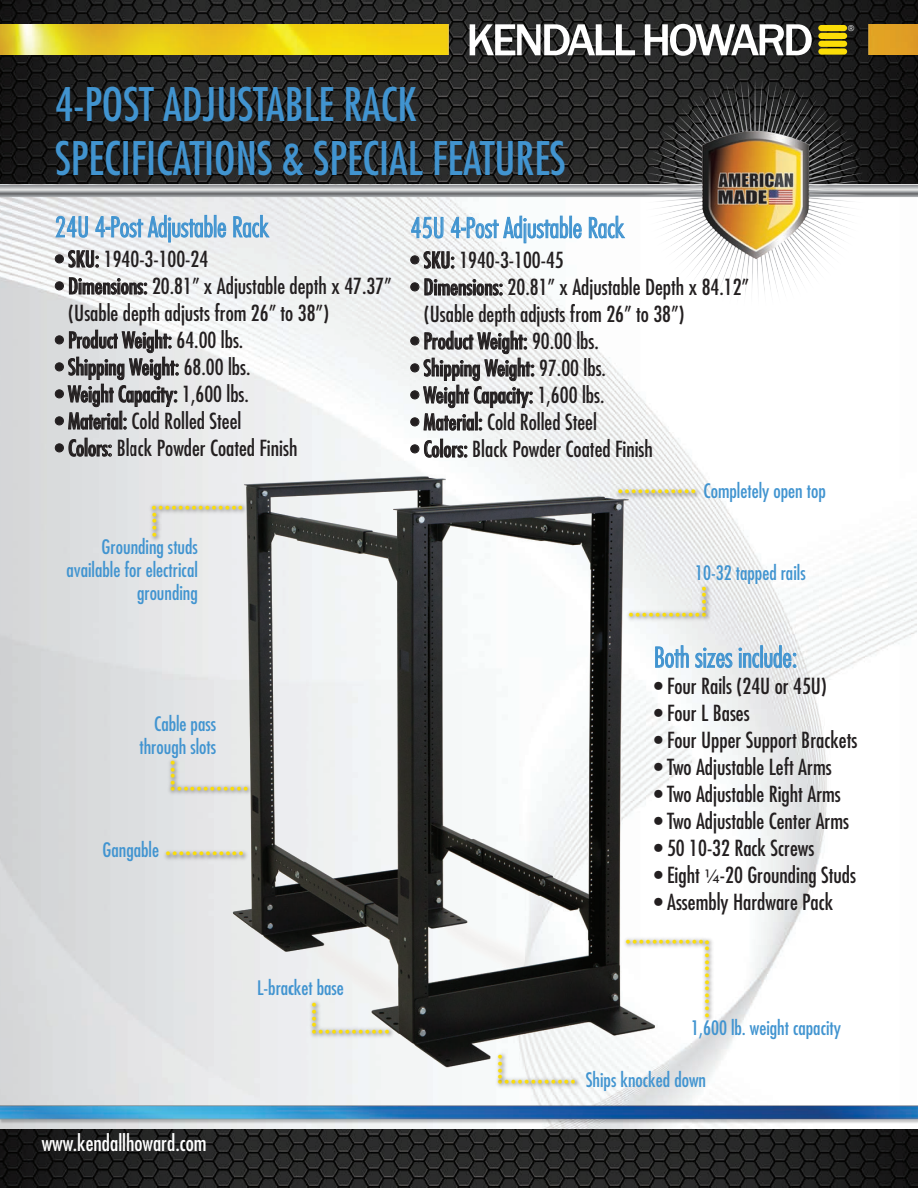
<style>
.page{position:relative;width:918px;height:1188px;background:#fff}
.page>*{position:absolute;margin:0;border:0;box-sizing:border-box;transform-origin:0 0}
.t1{font:condensed 45px/54px "Futura Std";color:#4194d0}
.t2{font:condensed 32.4px "Futura Std";color:#fadd0b}
.t3{font:300 condensed 27px "Futura Std";color:#4194d0}
.t4{font:condensed 21.6px/27px "Futura Std";color:#231f20}
.t5{font:condensed 21.6px "Futura Std";color:#fff}
.t6{font:condensed 19.5px/23.4px "Futura Std";color:#4194d0;text-align:right}
.t7{font:8.7px "Franklin Gothic";color:#fff}
.s1{font-size:19.5px;color:#4194d0}
.s2{font-family:"Futura";font-weight:500;font-stretch:normal;font-size:18px}
</style>
<div class="page">
<img style="left:0;top:219px;width:917px;height:859px">
<img style="left:0;top:1130px;width:918px;height:58px">
<img style="left:0;top:1078px;width:917px;height:68px">
<img style="left:0;top:99px;width:918px;height:41px">
<img style="left:0;top:0;width:918px;height:99px">
<img style="left:0;top:140px;width:918px;height:79px">
<img style="left:0;top:25px;width:918px;height:29px">
<svg style="left:470px;top:24px;width:165px;height:31px"></svg>
<svg style="left:645px;top:24px;width:167px;height:32px"></svg>
<div style="left:818px;top:25px;width:29px;height:6px;background:#fbdd07;border-radius:3px"></div>
<div style="left:818px;top:33px;width:29px;height:6px;background:#fbdd07;border-radius:3px"></div>
<div style="left:818px;top:41px;width:29px;height:6px;background:#fbdd07;border-radius:3px"></div>
<div style="left:818px;top:48px;width:29px;height:7px;background:#fbdd07;border-radius:3px"></div>
<img style="left:645px;top:80px;width:220px;height:225px">
<div style="left:55px;top:255px;width:9px;height:8px;border:1px solid #231f20;border-radius:50%"></div>
<svg style="left:68px;top:250px;width:31px;height:18px"></svg>
<div style="left:55px;top:282px;width:9px;height:8px;border:1px solid #231f20;border-radius:50%"></div>
<svg style="left:69px;top:277px;width:78px;height:18px"></svg>
<div style="left:55px;top:336px;width:9px;height:8px;border:1px solid #231f20;border-radius:50%"></div>
<div style="left:55px;top:363px;width:9px;height:8px;border:1px solid #231f20;border-radius:50%"></div>
<div style="left:55px;top:390px;width:9px;height:8px;border:1px solid #231f20;border-radius:50%"></div>
<div style="left:55px;top:417px;width:9px;height:8px;border:1px solid #231f20;border-radius:50%"></div>
<svg style="left:68px;top:326px;width:111px;height:104px;background:#b2b2b4"></svg>
<div style="left:55px;top:444px;width:9px;height:8px;border:1px solid #231f20;border-radius:50%"></div>
<svg style="left:68px;top:438px;width:40px;height:19px"></svg>
<div style="left:411px;top:256px;width:8px;height:8px;border:1px solid #231f20;border-radius:50%"></div>
<svg style="left:423px;top:251px;width:31px;height:18px"></svg>
<div style="left:411px;top:283px;width:8px;height:8px;border:1px solid #231f20;border-radius:50%"></div>
<svg style="left:424px;top:278px;width:79px;height:18px"></svg>
<div style="left:411px;top:337px;width:8px;height:8px;border:1px solid #231f20;border-radius:50%"></div>
<div style="left:411px;top:364px;width:8px;height:8px;border:1px solid #231f20;border-radius:50%"></div>
<div style="left:411px;top:391px;width:8px;height:8px;border:1px solid #231f20;border-radius:50%"></div>
<div style="left:411px;top:418px;width:8px;height:8px;border:1px solid #231f20;border-radius:50%"></div>
<svg style="left:423px;top:327px;width:111px;height:99px"></svg>
<svg style="left:55px;top:216px;width:33px;height:22px"></svg>
<div style="left:168px;top:223px;width:3px;height:19px;border:1px solid #4194d0"></div>
<svg style="left:95px;top:215px;width:131px;height:23px;background:#b3cee3"></svg>
<svg style="left:233px;top:215px;width:37px;height:23px"></svg>
<svg style="left:411px;top:217px;width:33px;height:22px"></svg>
<svg style="left:451px;top:216px;width:131px;height:27px"></svg>
<svg style="left:589px;top:216px;width:36px;height:22px"></svg>
<img style="left:108px;top:426px;width:675px;height:675px">
<img style="left:612px;top:461px;width:130px;height:56px">
<img style="left:585px;top:591px;width:130px;height:57px">
<img style="left:674px;top:496px;width:56px;height:130px">
<img style="left:122px;top:485px;width:130px;height:56px">
<img style="left:160px;top:823px;width:129px;height:56px">
<img style="left:164px;top:766px;width:130px;height:56px">
<div style="left:149px;top:670px;width:57px;height:130px;background:#e0e2e4"></div>
<img style="left:582px;top:919px;width:130px;height:56px">
<img style="left:492px;top:1059px;width:129px;height:56px">
<img style="left:477px;top:965px;width:56px;height:130px">
<svg style="left:655px;top:645px;width:34px;height:23px"></svg>
<svg style="left:695px;top:648px;width:38px;height:20px"></svg>
<svg style="left:739px;top:645px;width:57px;height:23px"></svg>
<div style="left:131px;top:422px;width:56px;height:130px;background:#e5e5e7"></div>
<img style="left:684px;top:933px;width:56px;height:130px">
<img style="left:305px;top:1008px;width:130px;height:56px">
<img style="left:291px;top:913px;width:56px;height:130px">
<svg style="left:171px;top:761px;width:77px;height:30px;background:#dcddde"></svg>
<svg style="left:498px;top:1055px;width:77px;height:29px"></svg>
<svg style="left:153px;top:513px;width:3px;height:23px"></svg>
<svg style="left:312px;top:1003px;width:77px;height:30px"></svg>
<h1 class="t1" style="left:55px;top:77px;width:512px">4-POST ADJUSTABLE RACK<br>SPECIFICATIONS &amp; SPECIAL FEATURES</h1>
<p class="t3" style="left:55px;top:211px;width:215px">24U 4-Post Adjustable Rack</p>
<p class="t3" style="left:410px;top:212px;width:215px">45U 4-Post Adjustable Rack</p>
<p class="t4" style="left:55px;top:245px;width:155px">• SKU: 1940-3-100-24</p>
<p class="t4" style="left:68px;top:272px;width:325px;text-indent:-13px">• Dimensions: 20.81” x Adjustable depth x 47.37” (Usable depth adjusts from 26” to 38”)</p>
<p class="t4" style="left:55px;top:326px;width:190px">• Product Weight: 64.00 lbs.</p>
<p class="t4" style="left:55px;top:353px;width:197px">• Shipping Weight: 68.00 lbs.</p>
<p class="t4" style="left:55px;top:380px;width:196px">• Weight Capacity: 1,600 lbs.</p>
<p class="t4" style="left:55px;top:407px;width:188px">• Material: Cold Rolled Steel</p>
<p class="t4" style="left:55px;top:434px;width:244px">• Colors: Black Powder Coated Finish</p>
<h2 class="t2" style="left:244px;top:538px;width:94px;rotate:-180deg">..............</h2>
<p class="t6" style="left:66px;top:534px;width:133px">Grounding studs available for electrical grounding</p>
<p class="t4" style="left:411px;top:246px;width:155px">• SKU: 1940-3-100-45</p>
<p class="t4" style="left:424px;top:273px;width:327px;text-indent:-13px">• Dimensions: 20.81” x Adjustable Depth x 84.12” (Usable depth adjusts from 26” to 38”)</p>
<p class="t4" style="left:411px;top:327px;width:190px">• Product Weight: 90.00 lbs.</p>
<p class="t4" style="left:411px;top:354px;width:197px">• Shipping Weight: 97.00 lbs.</p>
<p class="t4" style="left:411px;top:381px;width:196px">• Weight Capacity: 1,600 lbs.</p>
<p class="t4" style="left:411px;top:408px;width:188px">• Material: Cold Rolled Steel</p>
<p class="t4" style="left:411px;top:435px;width:244px">• Colors: Black Powder Coated Finish</p>
<p class="t6" style="left:617px;top:479px;width:210px"><sup>............</sup> Completely open top</p>
<p class="t6" style="left:695px;top:561px;width:112px">10-32 tapped rails</p>
<h2 class="t2" style="left:708px;top:644px;width:81px;rotate:-180deg">............</h2>
<h2 class="t2" style="left:675px;top:612px;width:28px;rotate:-90deg">....</h2>
<p class="t7" style="left:848px;top:23px;width:8px">®</p>
<p class="t6" style="left:139px;top:712px;width:78px">Cable pass through slots</p>
<h2 class="t2" style="left:103px;top:824px;width:144px"><span class="s1">Gangable</span> ............</h2>
<p class="t6" style="left:257px;top:976px;width:88px">L-bracket base</p>
<p class="t5" style="left:42px;top:1131px;width:166px">www.kendallhoward.com</p>
<p class="t3" style="left:654px;top:641px;width:145px">Both sizes include:</p>
<p class="t4" style="left:654px;top:673px;width:174px">• Four Rails (24U or 45U)</p>
<p class="t4" style="left:654px;top:700px;width:97px">• Four L Bases</p>
<p class="t4" style="left:654px;top:727px;width:205px">• Four Upper Support Brackets</p>
<p class="t4" style="left:654px;top:754px;width:179px">• Two Adjustable Left Arms</p>
<p class="t4" style="left:654px;top:781px;width:188px">• Two Adjustable Right Arms</p>
<p class="t4" style="left:654px;top:808px;width:197px">• Two Adjustable Center Arms</p>
<p class="t4" style="left:654px;top:835px;width:162px">• 50 10-32 Rack Screws</p>
<p class="t4" style="left:654px;top:862px;width:204px">• Eight <span class="s2">¼</span>-20 Grounding Studs</p>
<p class="t4" style="left:654px;top:889px;width:181px">• Assembly Hardware Pack</p>
<h2 class="t2" style="left:737px;top:939px;width:81px;rotate:90deg">............</h2>
<h2 class="t2" style="left:705px;top:972px;width:81px;rotate:-180deg">............</h2>
<p class="t6" style="left:691px;top:1016px;width:152px">1,600 lb. weight capacity</p>
<p class="t6" style="left:586px;top:1068px;width:122px">Ships knocked down</p>
</div>
